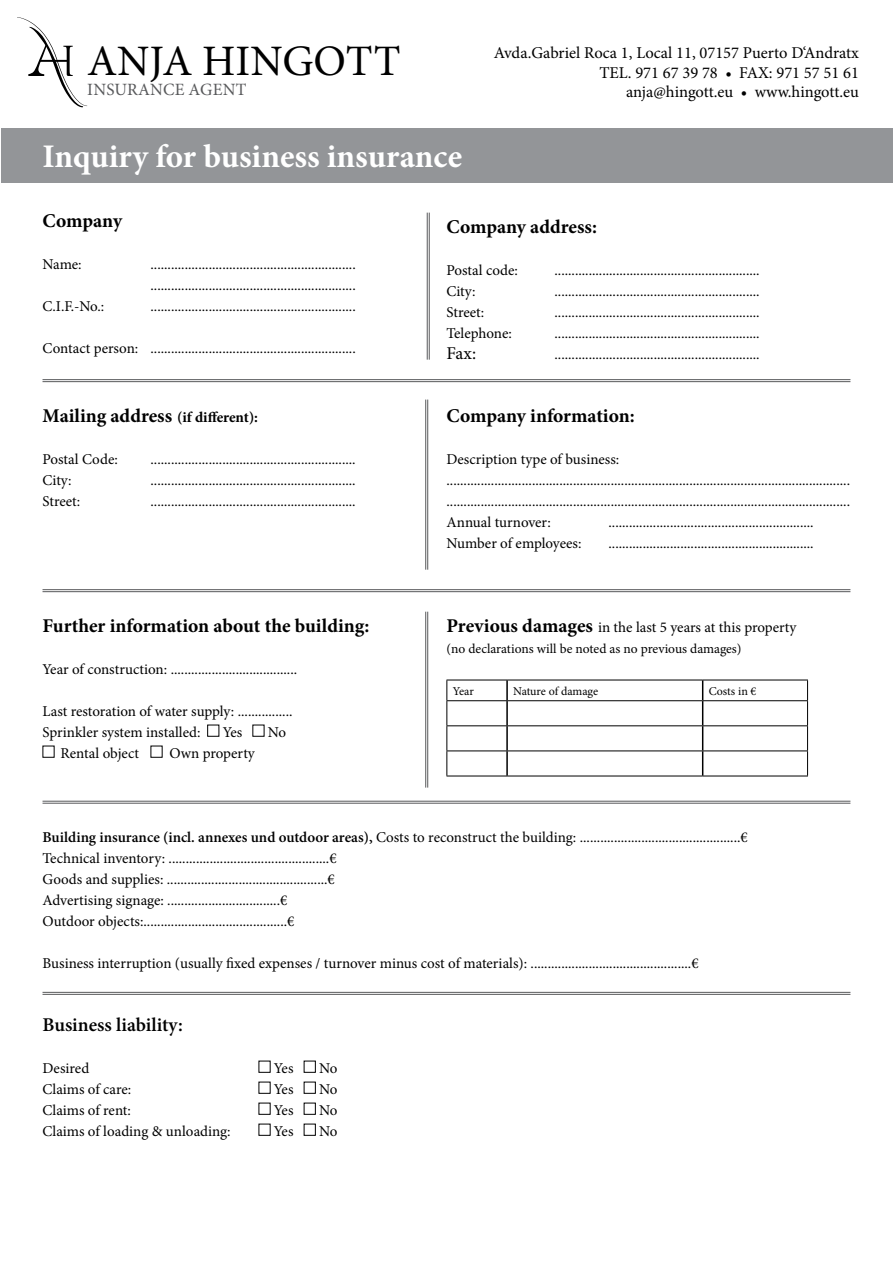
<style>
.page{position:relative;width:893px;height:1263px;background:#fff}
.page>*{position:absolute;margin:0;border:0;box-sizing:border-box;transform-origin:0 0}
.t1{font:43.5px "Minion Pro";color:#000}
.t2{font:700 33px "Minion Pro";color:#fff}
.t3{font:700 19.5px "Minion Pro";color:#000}
.t4{font:600 19.5px "Minion Pro";color:#000}
.t5{font:18px "Minion Pro";color:#000}
.t6{font:17.25px "Minion Pro";letter-spacing:.01em;color:#58595b}
.t7{font:16.5px/19.8px "Minion Pro";color:#000;text-align:right}
.t8{font:15px/21px "Minion Pro";color:#000}
.t9{font:13.5px "Minion Pro";letter-spacing:-.005em;color:#000}
.t10{font:12px "Minion Pro";letter-spacing:-.005em;color:#000}
.s1{font-size:15px}
.s2{font-weight:700;font-size:19.5px}
.s3{font-weight:600}
</style>
<div class="page">
<div style="left:1px;top:128px;width:891px;height:55px;background:#939598"></div>
<svg style="left:17px;top:17px;width:70px;height:90px"></svg>
<hr style="left:506px;top:680px;width:2px;height:20px;background:#000">
<hr style="left:506px;top:701px;width:2px;height:24px;background:#000">
<hr style="left:506px;top:726px;width:2px;height:24px;background:#000">
<hr style="left:506px;top:751px;width:2px;height:25px;background:#000">
<svg style="left:702px;top:681px;width:1px;height:95px"></svg>
<hr style="left:446px;top:680px;width:61px;height:1px;background:#000">
<hr style="left:507px;top:680px;width:196px;height:1px;background:#000">
<hr style="left:703px;top:680px;width:105px;height:1px;background:#000">
<hr style="left:446px;top:700px;width:61px;height:1px;background:#000">
<hr style="left:507px;top:700px;width:196px;height:1px;background:#000">
<hr style="left:703px;top:700px;width:105px;height:1px;background:#000">
<hr style="left:446px;top:725px;width:61px;height:1px;background:#000">
<hr style="left:507px;top:725px;width:196px;height:1px;background:#000">
<hr style="left:703px;top:725px;width:105px;height:1px;background:#000">
<hr style="left:446px;top:750px;width:61px;height:1px;background:#000">
<svg style="left:446px;top:680px;width:1px;height:96px"></svg>
<hr style="left:507px;top:750px;width:196px;height:1px;background:#000">
<hr style="left:703px;top:750px;width:105px;height:1px;background:#000">
<svg style="left:807px;top:680px;width:1px;height:96px"></svg>
<hr style="left:446px;top:776px;width:61px;height:1px;background:#000">
<hr style="left:507px;top:776px;width:196px;height:1px;background:#000">
<hr style="left:703px;top:776px;width:105px;height:1px;background:#000">
<div style="left:207px;top:725px;width:12px;height:12px;border:1px solid #000"></div>
<div style="left:252px;top:725px;width:12px;height:12px;border:1px solid #000"></div>
<div style="left:43px;top:746px;width:12px;height:12px;border:1px solid #000"></div>
<div style="left:151px;top:746px;width:12px;height:12px;border:1px solid #000"></div>
<div style="left:259px;top:1061px;width:12px;height:12px;border:1px solid #000"></div>
<div style="left:304px;top:1061px;width:12px;height:12px;border:1px solid #000"></div>
<div style="left:259px;top:1082px;width:12px;height:12px;border:1px solid #000"></div>
<div style="left:304px;top:1082px;width:12px;height:12px;border:1px solid #000"></div>
<div style="left:259px;top:1103px;width:12px;height:12px;border:1px solid #000"></div>
<div style="left:304px;top:1103px;width:12px;height:12px;border:1px solid #000"></div>
<div style="left:259px;top:1124px;width:12px;height:12px;border:1px solid #000"></div>
<div style="left:304px;top:1124px;width:12px;height:12px;border:1px solid #000"></div>
<hr style="left:43px;top:379px;width:807px;height:1px;background:#58595b">
<hr style="left:43px;top:381px;width:807px;height:1px;background:#58595b">
<hr style="left:43px;top:589px;width:807px;height:1px;background:#58595b">
<hr style="left:43px;top:591px;width:807px;height:1px;background:#58595b">
<hr style="left:43px;top:801px;width:807px;height:1px;background:#58595b">
<hr style="left:43px;top:803px;width:807px;height:1px;background:#58595b">
<hr style="left:427px;top:213px;width:1px;height:147px;background:#58595b">
<hr style="left:429px;top:213px;width:1px;height:147px;background:#58595b">
<hr style="left:425px;top:400px;width:1px;height:170px;background:#58595b">
<hr style="left:427px;top:400px;width:1px;height:170px;background:#58595b">
<hr style="left:425px;top:612px;width:1px;height:176px;background:#58595b">
<hr style="left:427px;top:612px;width:1px;height:176px;background:#58595b">
<hr style="left:43px;top:992px;width:807px;height:1px;background:#58595b">
<hr style="left:43px;top:994px;width:807px;height:1px;background:#58595b">
<h1 class="t1" style="left:87px;top:32px;width:315px">ANJA HINGOTT</h1>
<p class="t6" style="left:87px;top:78px;width:161px">INSURANCE AGENT</p>
<p class="t7" style="left:494px;top:43px;width:367px">Avda.Gabriel Roca 1, Local 11, 07157 Puerto D‘Andratx<br>TEL. 971 67 39 78 • FAX: 971 57 51 61 anja@hingott.eu • www.hingott.eu</p>
<h2 class="t2" style="left:43px;top:134px;width:421px">Inquiry for business insurance</h2>
<h3 class="t3" style="left:43px;top:207px;width:81px">Company</h3>
<p class="t8" style="left:43px;top:254px;width:41px">Name:</p>
<p class="t8" style="left:151px;top:254px;width:207px">............................................................ ............................................................</p>
<p class="t8" style="left:43px;top:296px;width:63px">C.I.F.-No.:</p>
<p class="t8" style="left:151px;top:296px;width:207px">............................................................</p>
<p class="t8" style="left:43px;top:338px;width:315px">Contact person: ............................................................</p>
<h3 class="t3" style="left:446px;top:213px;width:152px">Company address:</h3>
<p class="t8" style="left:446px;top:259px;width:73px">Postal code:</p>
<p class="t8" style="left:554px;top:259px;width:207px">............................................................</p>
<p class="t8" style="left:446px;top:280px;width:31px">City:</p>
<p class="t8" style="left:554px;top:280px;width:207px">............................................................</p>
<p class="t8" style="left:446px;top:301px;width:39px">Street:</p>
<p class="t8" style="left:554px;top:301px;width:207px">............................................................</p>
<p class="t8" style="left:446px;top:322px;width:67px">Telephone:</p>
<p class="t8" style="left:554px;top:322px;width:207px">............................................................</p>
<p class="t5" style="left:446px;top:341px;width:31px">Fax:</p>
<p class="t8" style="left:554px;top:343px;width:207px">............................................................</p>
<h3 class="t3" style="left:43px;top:402px;width:217px">Mailing address <span class="s1">(if different):</span></h3>
<p class="t8" style="left:43px;top:448px;width:77px">Postal Code:</p>
<p class="t8" style="left:151px;top:448px;width:207px">............................................................</p>
<p class="t8" style="left:43px;top:469px;width:31px">City:</p>
<p class="t8" style="left:151px;top:469px;width:207px">............................................................</p>
<p class="t8" style="left:43px;top:490px;width:39px">Street:</p>
<p class="t8" style="left:151px;top:490px;width:207px">............................................................</p>
<h3 class="t3" style="left:43px;top:612px;width:328px">Further information about the building:</h3>
<p class="t8" style="left:43px;top:658px;width:256px">Year of construction: .....................................</p>
<p class="t8" style="left:43px;top:700px;width:251px">Last restoration of water supply: ................<br>Sprinkler system installed:</p>
<p class="t8" style="left:223px;top:721px;width:21px">Yes</p>
<p class="t8" style="left:268px;top:721px;width:20px">No</p>
<p class="t8" style="left:61px;top:742px;width:80px">Rental object</p>
<p class="t8" style="left:169px;top:742px;width:87px">Own property</p>
<h3 class="t3" style="left:446px;top:402px;width:190px">Company information:</h3>
<p class="t8" style="left:446px;top:448px;width:405px">Description type of business: ...................................................................................................................... ......................................................................................................................<br>Annual turnover:</p>
<p class="t8" style="left:608px;top:511px;width:207px">............................................................</p>
<p class="t8" style="left:446px;top:532px;width:136px">Number of employees:</p>
<p class="t8" style="left:608px;top:532px;width:207px">............................................................</p>
<p class="t8" style="left:446px;top:616px;width:351px"><span class="s2">Previous damages</span> in the last 5 years at this property</p>
<p class="t9" style="left:446px;top:639px;width:297px">(no declarations will be noted as no previous damages)</p>
<p class="t10" style="left:453px;top:683px;width:22px">Year</p>
<p class="t10" style="left:513px;top:683px;width:87px">Nature of damage</p>
<p class="t10" style="left:709px;top:683px;width:49px">Costs in €</p>
<p class="t8" style="left:43px;top:826px;width:707px"><span class="s3">Building insurance (incl. annexes und outdoor areas),</span> Costs to reconstruct the building: ...............................................€ Technical inventory: ...............................................€<br>Goods and supplies: ...............................................€<br>Advertising signage: .................................€<br>Outdoor objects:..........................................€</p>
<p class="t8" style="left:43px;top:952px;width:657px">Business interruption (usually fixed expenses / turnover minus cost of materials): ...............................................€</p>
<h3 class="t4" style="left:43px;top:1011px;width:142px">Business liability:</h3>
<p class="t8" style="left:43px;top:1057px;width:48px">Desired</p>
<p class="t8" style="left:274px;top:1057px;width:21px">Yes</p>
<p class="t8" style="left:319px;top:1057px;width:20px">No</p>
<p class="t8" style="left:43px;top:1078px;width:90px">Claims of care:</p>
<p class="t8" style="left:274px;top:1078px;width:21px">Yes</p>
<p class="t8" style="left:319px;top:1078px;width:20px">No</p>
<p class="t8" style="left:43px;top:1099px;width:90px">Claims of rent:</p>
<p class="t8" style="left:274px;top:1099px;width:21px">Yes</p>
<p class="t8" style="left:319px;top:1099px;width:20px">No</p>
<p class="t8" style="left:43px;top:1120px;width:190px">Claims of loading &amp; unloading:</p>
<p class="t8" style="left:274px;top:1120px;width:21px">Yes</p>
<p class="t8" style="left:319px;top:1120px;width:20px">No</p>
</div>
